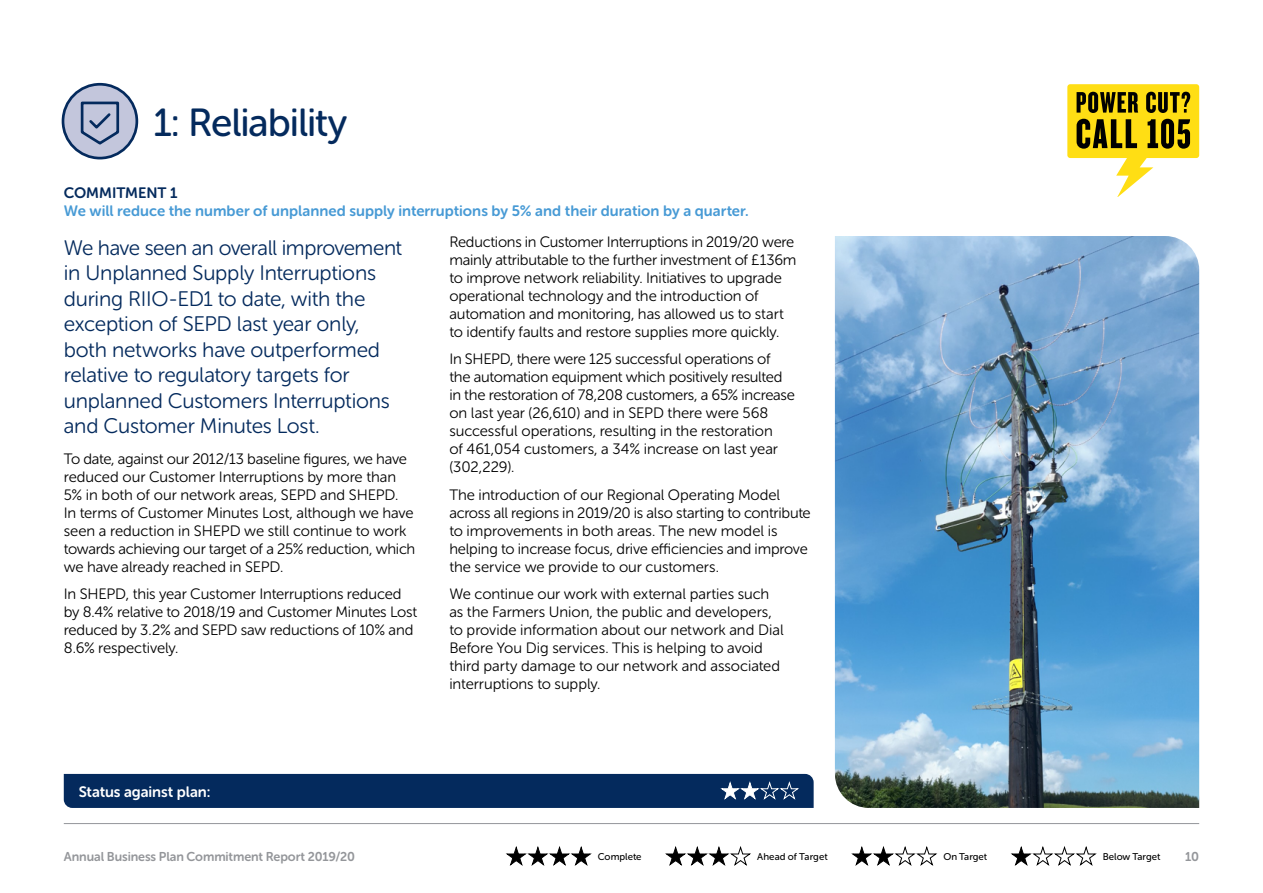
<style>
.page{position:relative;width:1263px;height:893px;background:#fff}
.page>*{position:absolute;margin:0;border:0;box-sizing:border-box;transform-origin:0 0}
.t1{font:39px "Museo Sans Rounded 500";letter-spacing:-.03em;color:#042a5d}
.t2{font:21px/25.5px "Museo Sans Rounded 300";letter-spacing:-.015em;color:#042a5d}
.t3{font:15px/18px "Museo Sans Rounded 300";letter-spacing:-.01em;color:#000}
.t4{font:15px "Museo Sans Rounded 700";color:#479ad5}
.t5{font:15px "Museo Sans Rounded 700";letter-spacing:-.005em;color:#fff}
.t6{font:15px "Museo Sans Rounded 700";color:#042a5d}
.t7{font:12.75px "Museo Sans Rounded 700";letter-spacing:-.005em;color:#94969a}
.t8{font:9.75px "Museo Sans Rounded 500";letter-spacing:.005em;color:#000}
</style>
<div class="page">
<div style="left:64px;top:774px;width:750px;height:34px;background:#042a5d"></div>
<div style="left:63px;top:84px;width:74px;height:74px;background:#c3c6dc;border-radius:50%"></div>
<div style="left:62px;top:83px;width:76px;height:76px;border:3px solid #042a5d;border-radius:50%"></div>
<svg style="left:80px;top:101px;width:40px;height:44px"></svg>
<svg style="left:1067px;top:84px;width:132px;height:112px"></svg>
<img style="left:835px;top:236px;width:364px;height:572px">
<svg style="left:506px;top:846px;width:86px;height:20px"></svg>
<svg style="left:851px;top:846px;width:87px;height:20px"></svg>
<svg style="left:665px;top:846px;width:86px;height:20px"></svg>
<svg style="left:1010px;top:846px;width:87px;height:20px"></svg>
<hr style="left:64px;top:823px;width:1135px;height:1px;background:#94969a">
<h1 class="t1" style="left:153px;top:101px;width:196px">1: Reliability</h1>
<p class="t6" style="left:64px;top:185px;width:115px">COMMITMENT 1</p>
<p class="t4" style="left:64px;top:203px;width:686px">We will reduce the number of unplanned supply interruptions by 5% and their duration by a quarter.</p>
<p class="t2" style="left:64px;top:235px;width:340px">We have seen an overall improvement in Unplanned Supply Interruptions during RIIO-ED1 to date, with the exception of SEPD last year only, both networks have outperformed relative to regulatory targets for unplanned Customers Interruptions and Customer Minutes Lost.</p>
<p class="t3" style="left:64px;top:450px;width:353px">To date, against our 2012/13 baseline figures, we have reduced our Customer Interruptions by more than 5% in both of our network areas, SEPD and SHEPD.<br>In terms of Customer Minutes Lost, although we have seen a reduction in SHEPD we still continue to work towards achieving our target of a 25% reduction, which we have already reached in SEPD.</p>
<p class="t3" style="left:64px;top:585px;width:355px">In SHEPD, this year Customer Interruptions reduced by 8.4% relative to 2018/19 and Customer Minutes Lost reduced by 3.2% and SEPD saw reductions of 10% and 8.6% respectively.</p>
<p class="t3" style="left:449px;top:233px;width:349px">Reductions in Customer Interruptions in 2019/20 were mainly attributable to the further investment of £136m to improve network reliability. Initiatives to upgrade operational technology and the introduction of automation and monitoring, has allowed us to start to identify faults and restore supplies more quickly.</p>
<p class="t3" style="left:449px;top:350px;width:347px">In SHEPD, there were 125 successful operations of the automation equipment which positively resulted in the restoration of 78,208 customers, a 65% increase on last year (26,610) and in SEPD there were 568 successful operations, resulting in the restoration<br>of 461,054 customers, a 34% increase on last year (302,229).</p>
<p class="t3" style="left:449px;top:486px;width:363px">The introduction of our Regional Operating Model across all regions in 2019/20 is also starting to contribute to improvements in both areas. The new model is helping to increase focus, drive efficiencies and improve the service we provide to our customers.</p>
<p class="t3" style="left:449px;top:585px;width:336px">We continue our work with external parties such as the Farmers Union, the public and developers, to provide information about our network and Dial Before You Dig services. This is helping to avoid third party damage to our network and associated interruptions to supply.</p>
<p class="t5" style="left:79px;top:783px;width:133px">Status against plan:</p>
<p class="t7" style="left:64px;top:849px;width:293px">Annual Business Plan Commitment Report 2019/20</p>
<p class="t8" style="left:598px;top:851px;width:45px">Complete</p>
<p class="t8" style="left:757px;top:851px;width:72px">Ahead of Target</p>
<p class="t8" style="left:943px;top:851px;width:45px">On Target</p>
<p class="t8" style="left:1103px;top:851px;width:59px">Below Target</p>
<p class="t7" style="left:1185px;top:849px;width:15px">10</p>
</div>
